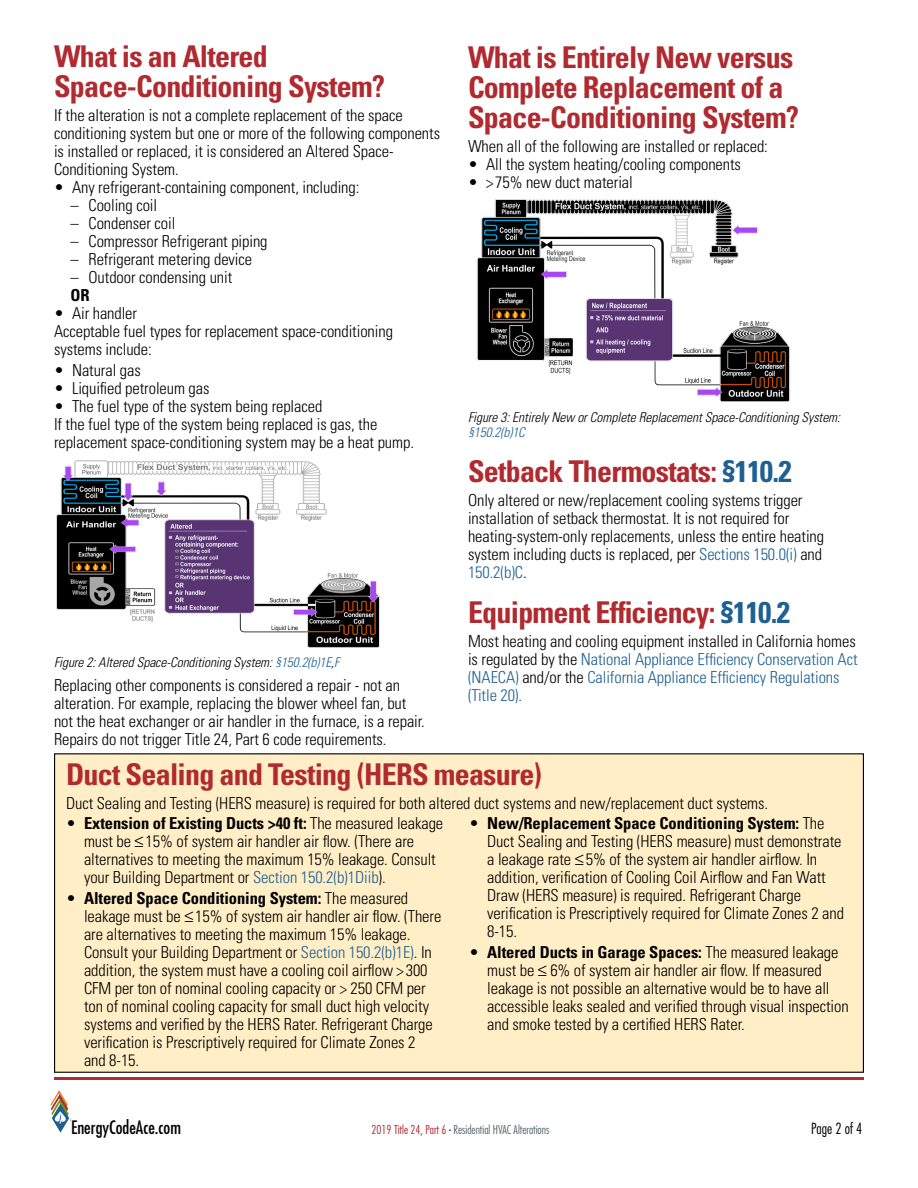
<style>
.page{position:relative;width:918px;height:1188px;background:#fff}
.page>*{position:absolute;margin:0;border:0;box-sizing:border-box;transform-origin:0 0}
.t1{font:700 condensed 30px/30px "Univers";letter-spacing:-.025em;color:#b02a2f}
.t2{font:condensed 18px "Futura";color:#000}
.t3{font:300 condensed 16.5px/18px "Univers";letter-spacing:-.005em;color:#000}
.t4{font:300 condensed 16.5px/18px "Univers";letter-spacing:-.005em;color:#1f6092}
.t5{font:700 condensed 16.5px "Univers";color:#000}
.t6{font:300 condensed 15px "Futura";color:#000}
.t7{font:italic 300 condensed 13.5px "Univers";letter-spacing:-.005em;color:#000}
.t8{font:italic 300 condensed 13.5px "Univers";color:#1f6092}
.t9{font:300 condensed 12px "Futura";color:#596670}
.s1{color:#1f6092}
.s2{color:#000}
.s3{font-weight:700}
.s4{color:#b02a2f}
</style>
<div class="page">
<svg style="left:50px;top:1090px;width:22px;height:43px"></svg>
<hr style="left:54px;top:1077px;width:810px;height:3px;background:#b02a2f">
<img style="left:56px;top:460px;width:324px;height:188px">
<div style="left:55px;top:754px;width:808px;height:318px;background:#ffeec6"></div>
<img style="left:476px;top:200px;width:314px;height:202px">
<h1 class="t1" style="left:54px;top:41px;width:333px">What is an Altered<br>Space-Conditioning System?</h1>
<p class="t3" style="left:54px;top:106px;width:388px">If the alteration is not a complete replacement of the space conditioning system but one or more of the following components is installed or replaced, it is considered an Altered Space-Conditioning System.</p>
<p class="t3" style="left:54px;top:178px;width:307px">• Any refrigerant-containing component, including:</p>
<p class="t3" style="left:70px;top:196px;width:88px">– Cooling coil</p>
<p class="t3" style="left:70px;top:214px;width:106px">– Condenser coil</p>
<p class="t3" style="left:70px;top:232px;width:199px">– Compressor Refrigerant piping</p>
<p class="t3" style="left:70px;top:250px;width:183px">– Refrigerant metering device</p>
<p class="t3" style="left:70px;top:268px;width:163px">– Outdoor condensing unit</p>
<p class="t5" style="left:70px;top:285px;width:21px">OR</p>
<p class="t3" style="left:54px;top:304px;width:341px">• Air handler<br>Acceptable fuel types for replacement space-conditioning systems include:</p>
<p class="t3" style="left:54px;top:361px;width:88px">• Natural gas</p>
<p class="t3" style="left:54px;top:379px;width:157px">• Liquified petroleum gas</p>
<p class="t3" style="left:54px;top:397px;width:362px">• The fuel type of the system being replaced<br>If the fuel type of the system being replaced is gas, the replacement space-conditioning system may be a heat pump.</p>
<h1 class="t1" style="left:468px;top:42px;width:333px">What is Entirely New versus<br>Complete Replacement of a<br>Space-Conditioning System?</h1>
<p class="t3" style="left:468px;top:137px;width:301px">When all of the following are installed or replaced:</p>
<p class="t3" style="left:468px;top:155px;width:275px">• All the system heating/cooling components</p>
<p class="t3" style="left:468px;top:173px;width:166px">• &gt; 75% new duct material</p>
<p class="t7" style="left:468px;top:409px;width:374px">Figure 3: Entirely New or Complete Replacement Space-Conditioning System:</p>
<p class="t8" style="left:468px;top:424px;width:59px">§150.2(b)1C</p>
<h1 class="t1" style="left:468px;top:456px;width:325px">Setback Thermostats: <span class="s1">§110.2</span></h1>
<p class="t3" style="left:468px;top:491px;width:358px">Only altered or new/replacement cooling systems trigger installation of setback thermostat. It is not required for heating-system-only replacements, unless the entire heating system including ducts is replaced, per <span class="s1">Sections 150.0(i)</span> and <span class="s1">150.2(b)C</span>.</p>
<h1 class="t1" style="left:468px;top:597px;width:324px">Equipment Efficiency: <span class="s1">§110.2</span></h1>
<p class="t4" style="left:468px;top:632px;width:391px"><span class="s2">Most heating and cooling equipment installed in California homes is regulated by the</span> National Appliance Efficiency Conservation Act (NAECA) <span class="s2">and/or the</span> California Appliance Efficiency Regulations (Title 20).</p>
<p class="t7" style="left:54px;top:654px;width:287px">Figure 2: Altered Space-Conditioning System: <span class="s1">§150.2(b)1E</span>,<span class="s1">F</span></p>
<p class="t3" style="left:54px;top:676px;width:372px">Replacing other components is considered a repair - not an alteration. For example, replacing the blower wheel fan, but not the heat exchanger or air handler in the furnace, is a repair.<br>Repairs do not trigger Title 24, Part 6 code requirements.</p>
<h1 class="t1" style="left:66px;top:759px;width:477px">Duct Sealing and Testing (HERS measure)</h1>
<p class="t3" style="left:66px;top:794px;width:704px">Duct Sealing and Testing (HERS measure) is required for both altered duct systems and new/replacement duct systems.</p>
<p class="t3" style="left:84px;top:814px;width:361px;text-indent:-18px">• <span class="s3">Extension of Existing Ducts &gt;40 ft:</span> The measured leakage must be ≤15% of system air handler air flow. (There are alternatives to meeting the maximum 15% leakage. Consult your Building Department or <span class="s1">Section 150.2(b)1Diib</span>).</p>
<p class="t3" style="left:84px;top:889px;width:359px;text-indent:-18px">• <span class="s3">Altered Space Conditioning System:</span> The measured leakage must be ≤15% of system air handler air flow. (There are alternatives to meeting the maximum 15% leakage.<br>Consult your Building Department or <span class="s1">Section 150.2(b)1E)</span>. In addition, the system must have a cooling coil airflow &gt; 300<br>CFM per ton of nominal cooling capacity or &gt; 250 CFM per ton of nominal cooling capacity for small duct high velocity systems and verified by the HERS Rater. Refrigerant Charge verification is Prescriptively required for Climate Zones 2 and 8-15.</p>
<p class="t3" style="left:487px;top:814px;width:358px;text-indent:-18px">• <span class="s3">New/Replacement Space Conditioning System:</span> The Duct Sealing and Testing (HERS measure) must demonstrate a leakage rate ≤5% of the system air handler airflow. In addition, verification of Cooling Coil Airflow and Fan Watt Draw (HERS measure) is required. Refrigerant Charge verification is Prescriptively required for Climate Zones 2 and 8-15.</p>
<p class="t3" style="left:487px;top:943px;width:363px;text-indent:-18px">• <span class="s3">Altered Ducts in Garage Spaces:</span> The measured leakage must be ≤ 6% of system air handler air flow. If measured leakage is not possible an alternative would be to have all accessible leaks sealed and verified through visual inspection and smoke tested by a certified HERS Rater.</p>
<p class="t2" style="left:71px;top:1116px;width:111px">EnergyCodeAce.com</p>
<p class="t9" style="left:372px;top:1122px;width:179px"><span class="s4">2019 Title 24, Part 6</span> <span class="s2">-</span> Residential HVAC Alterations</p>
<p class="t6" style="left:811px;top:1119px;width:53px">Page 2 of 4</p>
</div>
